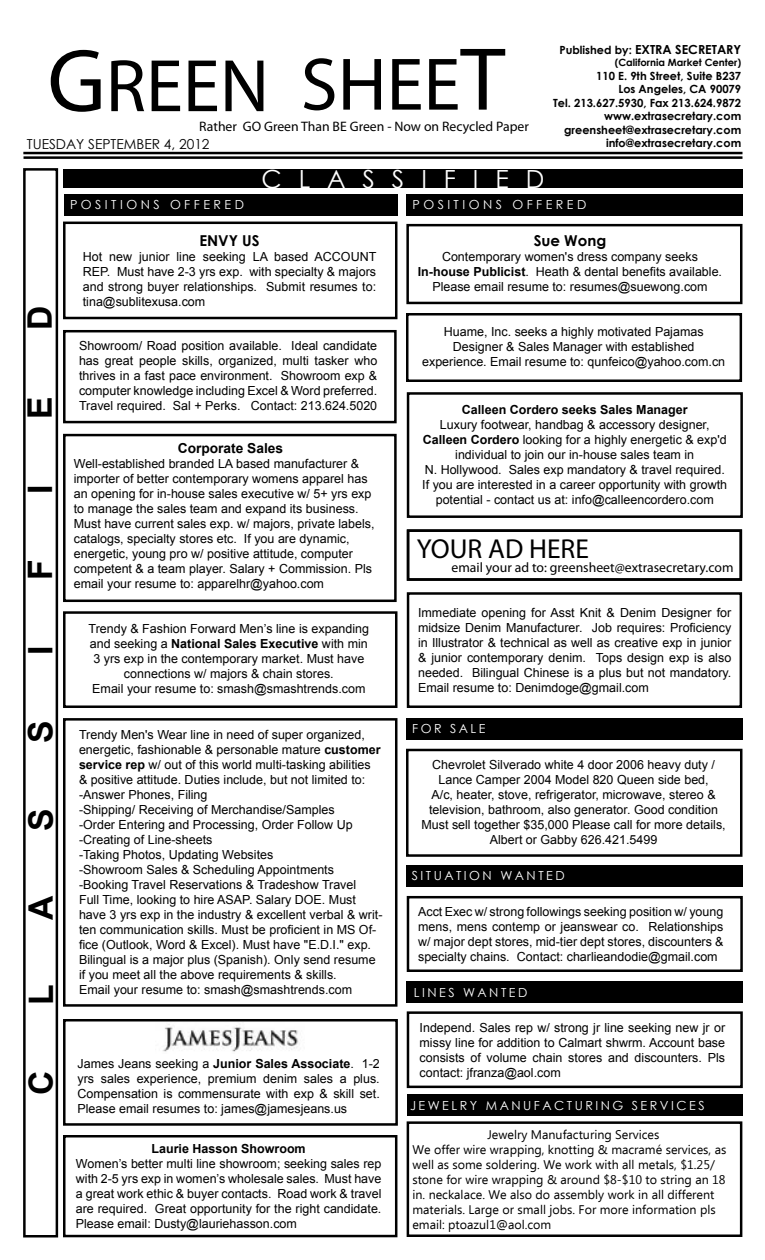
<style>
.page{position:relative;width:765px;height:1260px;background:#fff}
.page>*{position:absolute;margin:0;border:0;box-sizing:border-box;transform-origin:0 0}
.t1{font:75px "Myriad Pro";color:#000}
.t2{font:700 33.75px "Arial";color:#000}
.t3{font:27.5px "Myriad Pro";color:#000}
.t4{font:25px "Century Gothic";color:#fff}
.t5{font:700 15px "Century Gothic";color:#000}
.t6{font:13.75px "Myriad Pro";color:#000}
.t7{font:13.75px "Century Gothic";color:#000}
.t8{font:700 13.75px "Arial";color:#000}
.t9{font:12.5px/15px "Arial";color:#000;text-align:justify}
.t10{font:12.5px/15px "Ebrima";color:#000}
.t11{font:12.5px "Century Gothic";letter-spacing:.2em;color:#fff}
.t12{font:700 12.5px "Arial";color:#000}
.t13{font:700 12.5px "Century Gothic";color:#000}
.t14{font:700 11.25px/13.5px "Century Gothic";color:#000;text-align:right}
.t15{font:700 10px "Century Gothic";color:#000}
.s1{font-size:90px}
.s2{font-size:11.25px}
.s3{font-weight:700}
</style>
<div class="page">
<hr style="left:23px;top:152px;width:720px;height:2px;background:#000">
<hr style="left:24px;top:156px;width:719px;height:3px;background:#000">
<div style="left:63px;top:169px;width:679px;height:19px;background:#000"></div>
<div style="left:23px;top:168px;width:35px;height:1070px;border:2px solid #000"></div>
<div style="left:64px;top:194px;width:334px;height:22px;background:#000"></div>
<div style="left:406px;top:224px;width:336px;height:80px;border:2px solid #000"></div>
<div style="left:407px;top:1121px;width:335px;height:116px;border:2px solid #000"></div>
<div style="left:63px;top:1135px;width:334px;height:102px;border:2px solid #000"></div>
<div style="left:407px;top:1011px;width:336px;height:77px;border:2px solid #000"></div>
<div style="left:407px;top:1094px;width:335px;height:22px;background:#000"></div>
<div style="left:407px;top:981px;width:336px;height:22px;background:#000"></div>
<div style="left:63px;top:718px;width:334px;height:289px;border:2px solid #000"></div>
<div style="left:407px;top:194px;width:336px;height:22px;background:#000"></div>
<div style="left:63px;top:611px;width:334px;height:97px;border:2px solid #000"></div>
<div style="left:406px;top:749px;width:336px;height:108px;border:2px solid #000"></div>
<div style="left:406px;top:718px;width:336px;height:22px;background:#000"></div>
<div style="left:63px;top:434px;width:334px;height:168px;border:2px solid #000"></div>
<div style="left:63px;top:222px;width:334px;height:97px;border:2px solid #000"></div>
<img style="left:162px;top:1024px;width:137px;height:28px">
<div style="left:63px;top:330px;width:334px;height:93px;border:2px solid #000"></div>
<div style="left:407px;top:896px;width:336px;height:76px;border:2px solid #000"></div>
<div style="left:406px;top:865px;width:336px;height:21px;background:#000"></div>
<div style="left:406px;top:313px;width:336px;height:69px;border:2px solid #000"></div>
<div style="left:407px;top:392px;width:336px;height:126px;border:2px solid #000"></div>
<div style="left:407px;top:529px;width:335px;height:52px;border:2px solid #000"></div>
<div style="left:407px;top:592px;width:335px;height:116px;border:2px solid #000"></div>
<div style="left:63px;top:1019px;width:335px;height:107px;border:2px solid #000"></div>
<h1 class="t1" style="left:48px;top:39px;width:459px"><span class="s1">G</span>REEN SHEE<span class="s1">T</span></h1>
<p class="t6" style="left:199px;top:118px;width:331px">Rather GO Green Than BE Green - Now on Recycled Paper</p>
<p class="t7" style="left:27px;top:134px;width:184px">TUESDAY SEPTEMBER 4, 2012</p>
<h3 class="t4" style="left:261px;top:161px;width:285px">C L A S S I F I E D</h3>
<p class="t13" style="left:559px;top:40px;width:183px"><span class="s2">Published by:</span> EXTRA SECRETARY</p>
<p class="t15" style="left:615px;top:55px;width:128px">(California Market Center)</p>
<p class="t14" style="left:553px;top:69px;width:190px">110 E. 9th Street, Suite B237<br>Los Angeles, CA 90079<br>Tel. 213.627.5930, Fax 213.624.9872 www.extrasecretary.com greensheet@extrasecretary.com info@extrasecretary.com</p>
<h2 class="t2" style="left:17px;top:330px;width:26px;rotate:-90deg">D</h2>
<h2 class="t2" style="left:18px;top:419px;width:24px;rotate:-90deg">E</h2>
<h2 class="t2" style="left:18px;top:494px;width:11px;rotate:-90deg">I</h2>
<h2 class="t2" style="left:18px;top:580px;width:22px;rotate:-90deg">F</h2>
<h2 class="t2" style="left:18px;top:655px;width:11px;rotate:-90deg">I</h2>
<h2 class="t2" style="left:18px;top:743px;width:24px;rotate:-90deg">S</h2>
<h2 class="t2" style="left:18px;top:831px;width:24px;rotate:-90deg">S</h2>
<h2 class="t2" style="left:18px;top:920px;width:26px;rotate:-90deg">A</h2>
<h2 class="t2" style="left:19px;top:1005px;width:22px;rotate:-90deg">L</h2>
<p class="t11" style="left:70px;top:196px;width:175px">P O S I T I O N S O F F E R E D</p>
<p class="t5" style="left:199px;top:229px;width:62px">ENVY US</p>
<p class="t9" style="left:83px;top:250px;width:295px">Hot new junior line seeking LA based ACCOUNT REP. Must have 2-3 yrs exp. with specialty &amp; majors and strong buyer relationships. Submit resumes to: tina@sublitexusa.com</p>
<p class="t9" style="left:79px;top:339px;width:300px">Showroom/ Road position available. Ideal candidate has great people skills, organized, multi tasker who thrives in a fast pace environment. Showroom exp &amp; computer knowledge including Excel &amp; Word preferred.<br>Travel required. Sal + Perks. Contact: 213.624.5020</p>
<p class="t8" style="left:178px;top:439px;width:107px">Corporate Sales</p>
<p class="t9" style="left:74px;top:456px;width:302px;text-align:left">Well-established branded LA based manufacturer &amp; importer of better contemporary womens apparel has an opening for in-house sales executive w/ 5+ yrs exp to manage the sales team and expand its business.<br>Must have current sales exp. w/ majors, private labels, catalogs, specialty stores etc. If you are dynamic, energetic, young pro w/ positive attitude, computer competent &amp; a team player. Salary + Commission. Pls email your resume to: apparelhr@yahoo.com</p>
<p class="t9" style="left:89px;top:621px;width:282px;text-align:center">Trendy &amp; Fashion Forward Men’s line is expanding and seeking a <span class="s3">National Sales Executive</span> with min 3 yrs exp in the contemporary market. Must have connections w/ majors &amp; chain stores.<br>Email your resume to: smash@smashtrends.com</p>
<p class="t9" style="left:79px;top:727px;width:305px;text-align:left">Trendy Men's Wear line in need of super organized, energetic, fashionable &amp; personable mature <span class="s3">customer service rep</span> w/ out of this world multi-tasking abilities<br>&amp; positive attitude. Duties include, but not limited to: -Answer Phones, Filing<br>-Shipping/ Receiving of Merchandise/Samples<br>-Order Entering and Processing, Order Follow Up -Creating of Line-sheets<br>-Taking Photos, Updating Websites<br>-Showroom Sales &amp; Scheduling Appointments -Booking Travel Reservations &amp; Tradeshow Travel<br>Full Time, looking to hire ASAP. Salary DOE. Must have 3 yrs exp in the industry &amp; excellent verbal &amp; writ&shy;ten communication skills. Must be proficient in MS Of&shy;fice (Outlook, Word &amp; Excel). Must have "E.D.I." exp.<br>Bilingual is a major plus (Spanish). Only send resume if you meet all the above requirements &amp; skills.<br>Email your resume to: smash@smashtrends.com</p>
<h2 class="t2" style="left:19px;top:1095px;width:26px;rotate:-90deg">C</h2>
<p class="t9" style="left:78px;top:1056px;width:304px">James Jeans seeking a <span class="s3">Junior Sales Associate</span>. 1-2 yrs sales experience, premium denim sales a plus.<br>Compensation is commensurate with exp &amp; skill set.<br>Please email resumes to: james@jamesjeans.us</p>
<p class="t12" style="left:152px;top:1140px;width:156px">Laurie Hasson Showroom</p>
<p class="t9" style="left:76px;top:1156px;width:307px">Women’s better multi line showroom; seeking sales rep with 2-5 yrs exp in women’s wholesale sales. Must have a great work ethic &amp; buyer contacts. Road work &amp; travel are required. Great opportunity for the right candidate.<br>Please email: Dusty@lauriehasson.com</p>
<p class="t11" style="left:412px;top:196px;width:175px">P O S I T I O N S O F F E R E D</p>
<p class="t5" style="left:534px;top:229px;width:74px">Sue Wong</p>
<p class="t9" style="left:418px;top:250px;width:306px;text-align:center">Contemporary women's dress company seeks<br><span class="s3">In-house Publicist</span>. Heath &amp; dental benefits available.<br>Please email resume to: resumes@suewong.com</p>
<p class="t9" style="left:422px;top:324px;width:305px;text-align:center">Huame, Inc. seeks a highly motivated Pajamas<br>Designer &amp; Sales Manager with established experience. Email resume to: qunfeico@yahoo.com.cn</p>
<p class="t12" style="left:462px;top:401px;width:227px">Calleen Cordero seeks Sales Manager</p>
<p class="t9" style="left:422px;top:417px;width:306px;text-align:center">Luxury footwear, handbag &amp; accessory designer, <span class="s3">Calleen Cordero</span> looking for a highly energetic &amp; exp'd individual to join our in-house sales team in<br>N. Hollywood. Sales exp mandatory &amp; travel required.<br>If you are interested in a career opportunity with growth potential - contact us at: info@calleencordero.com</p>
<h3 class="t3" style="left:417px;top:532px;width:174px">YOUR AD HERE</h3>
<p class="t6" style="left:452px;top:559px;width:283px">email your ad to: greensheet@extrasecretary.com</p>
<p class="t9" style="left:418px;top:605px;width:315px">Immediate opening for Asst Knit &amp; Denim Designer for midsize Denim Manufacturer. Job requires: Proficiency in Illustrator &amp; technical as well as creative exp in junior &amp; junior contemporary denim. Tops design exp is also needed. Bilingual Chinese is a plus but not mandatory.<br>Email resume to: Denimdoge@gmail.com</p>
<p class="t11" style="left:412px;top:720px;width:75px">FOR SALE</p>
<p class="t9" style="left:421px;top:757px;width:306px;text-align:center">Chevrolet Silverado white 4 door 2006 heavy duty / Lance Camper 2004 Model 820 Queen side bed,<br>A/c, heater, stove, refrigerator, microwave, stereo &amp; television, bathroom, also generator. Good condition Must sell together $35,000 Please call for more details, Albert or Gabby 626.421.5499</p>
<p class="t11" style="left:412px;top:866px;width:154px">SITUATION WANTED</p>
<p class="t9" style="left:418px;top:904px;width:307px">Acct Exec w/ strong followings seeking position w/ young mens, mens contemp or jeanswear co. Relationships w/ major dept stores, mid-tier dept stores, discounters &amp; specialty chains. Contact: charlieandodie@gmail.com</p>
<p class="t11" style="left:414px;top:983px;width:115px">LINES WANTED</p>
<p class="t9" style="left:420px;top:1020px;width:307px">Independ. Sales rep w/ strong jr line seeking new jr or missy line for addition to Calmart shwrm. Account base consists of volume chain stores and discounters. Pls contact: jfranza@aol.com</p>
<p class="t11" style="left:410px;top:1096px;width:296px">JEWELRY MANUFACTURING SERVICES</p>
<p class="t10" style="left:412px;top:1127px;width:315px;text-indent:75px">Jewelry Manufacturing Services<br>We offer wire wrapping, knotting &amp; macramé services, as well as some soldering. We work with all metals, $1.25/ stone for wire wrapping &amp; around $8-$10 to string an 18 in. neckalace. We also do assembly work in all different materials. Large or small jobs. For more information pls email: ptoazul1@aol.com</p>
</div>
